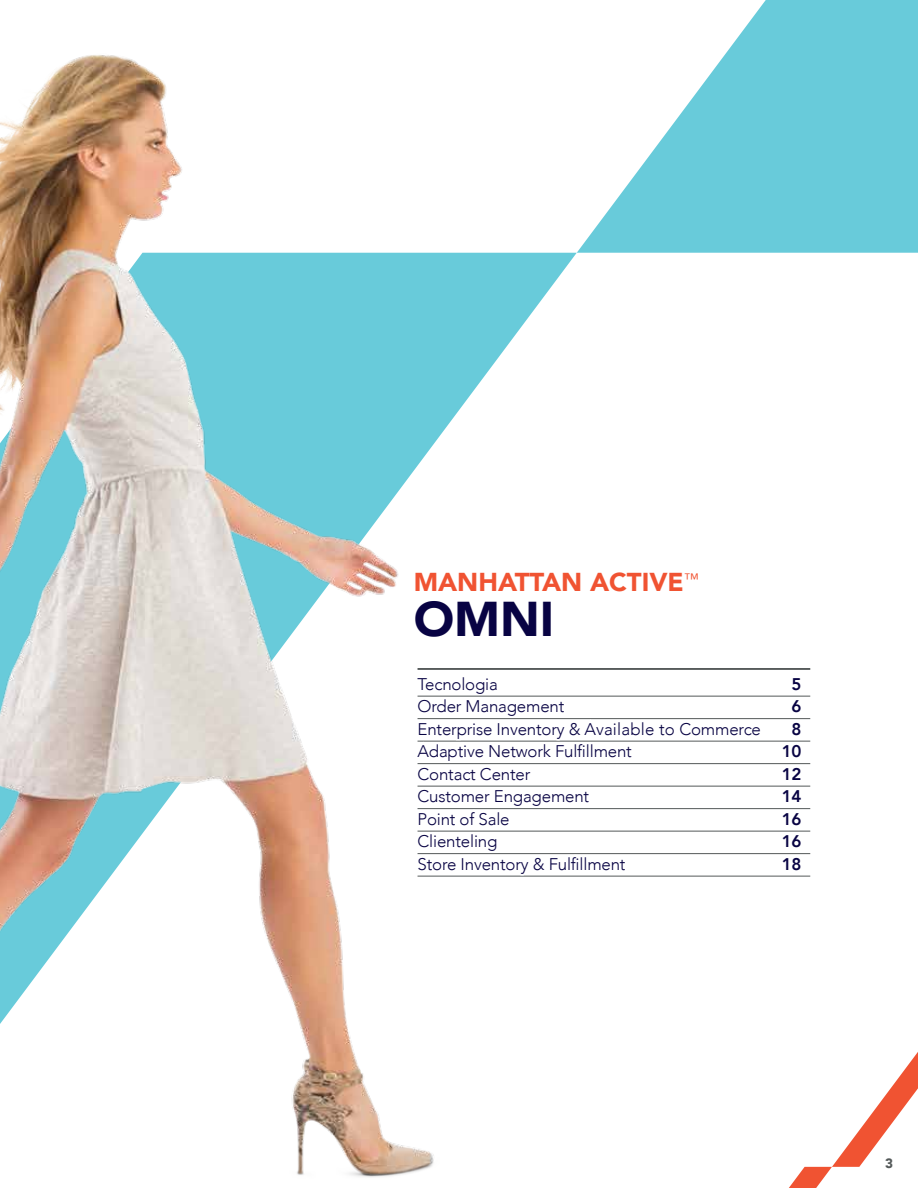
<style>
.page{position:relative;width:918px;height:1188px;background:#fff}
.page>*{position:absolute;margin:0;border:0;box-sizing:border-box;transform-origin:0 0}
.t1{font:900 48.75px "Avenir";color:#080343}
.t2{font:900 25.8px "Avenir";color:#f05332}
.t3{font:300 16.8px "Avenir";letter-spacing:-.01em;color:#080343}
.t4{font:800 16.8px "Avenir";letter-spacing:-.01em;color:#080343}
.t5{font:900 13.5px "Avenir";color:#545959}
</style>
<div class="page">
<svg style="left:495px;top:253px;width:82px;height:109px"></svg>
<svg style="left:577px;top:0;width:341px;height:253px;fill:#68cbda"></svg>
<hr style="left:418px;top:668px;width:392px;height:2px;background:#545959">
<hr style="left:418px;top:696px;width:392px;height:1px;background:#545959">
<hr style="left:418px;top:718px;width:392px;height:1px;background:#545959">
<hr style="left:418px;top:741px;width:392px;height:1px;background:#545959">
<hr style="left:418px;top:763px;width:392px;height:1px;background:#545959">
<hr style="left:418px;top:786px;width:392px;height:1px;background:#545959">
<hr style="left:418px;top:808px;width:392px;height:1px;background:#545959">
<hr style="left:418px;top:831px;width:392px;height:1px;background:#545959">
<hr style="left:418px;top:853px;width:392px;height:1px;background:#545959">
<hr style="left:418px;top:876px;width:392px;height:1px;background:#545959">
<svg style="left:495px;top:695px;width:270px;height:182px"></svg>
<svg style="left:778px;top:695px;width:28px;height:160px"></svg>
<svg style="left:789px;top:1052px;width:129px;height:136px"></svg>
<img style="left:0;top:55px;width:495px;height:1122px">
<h2 class="t2" style="left:414px;top:560px;width:287px">MANHATTAN ACTIVE<sup>™</sup></h2>
<h1 class="t1" style="left:414px;top:577px;width:142px">OMNI</h1>
<p class="t3" style="left:418px;top:674px;width:82px">Tecnologia</p>
<p class="t4" style="left:792px;top:671px;width:11px">5</p>
<p class="t3" style="left:418px;top:696px;width:148px">Order Management</p>
<p class="t4" style="left:792px;top:693px;width:11px">6</p>
<p class="t3" style="left:418px;top:719px;width:345px">Enterprise Inventory &amp; Available to Commerce</p>
<p class="t4" style="left:792px;top:716px;width:11px">8</p>
<p class="t3" style="left:418px;top:741px;width:216px">Adaptive Network Fulfillment</p>
<p class="t4" style="left:782px;top:738px;width:21px">10</p>
<p class="t3" style="left:418px;top:764px;width:114px">Contact Center</p>
<p class="t4" style="left:782px;top:761px;width:21px">12</p>
<p class="t3" style="left:418px;top:786px;width:173px">Customer Engagement</p>
<p class="t4" style="left:782px;top:783px;width:21px">14</p>
<p class="t3" style="left:418px;top:809px;width:94px">Point of Sale</p>
<p class="t4" style="left:782px;top:806px;width:21px">16</p>
<p class="t3" style="left:418px;top:831px;width:81px">Clienteling</p>
<p class="t4" style="left:782px;top:828px;width:21px">16</p>
<p class="t3" style="left:418px;top:854px;width:210px">Store Inventory &amp; Fulfillment</p>
<p class="t4" style="left:782px;top:851px;width:21px">18</p>
<p class="t5" style="left:885px;top:1152px;width:9px">3</p>
</div>
